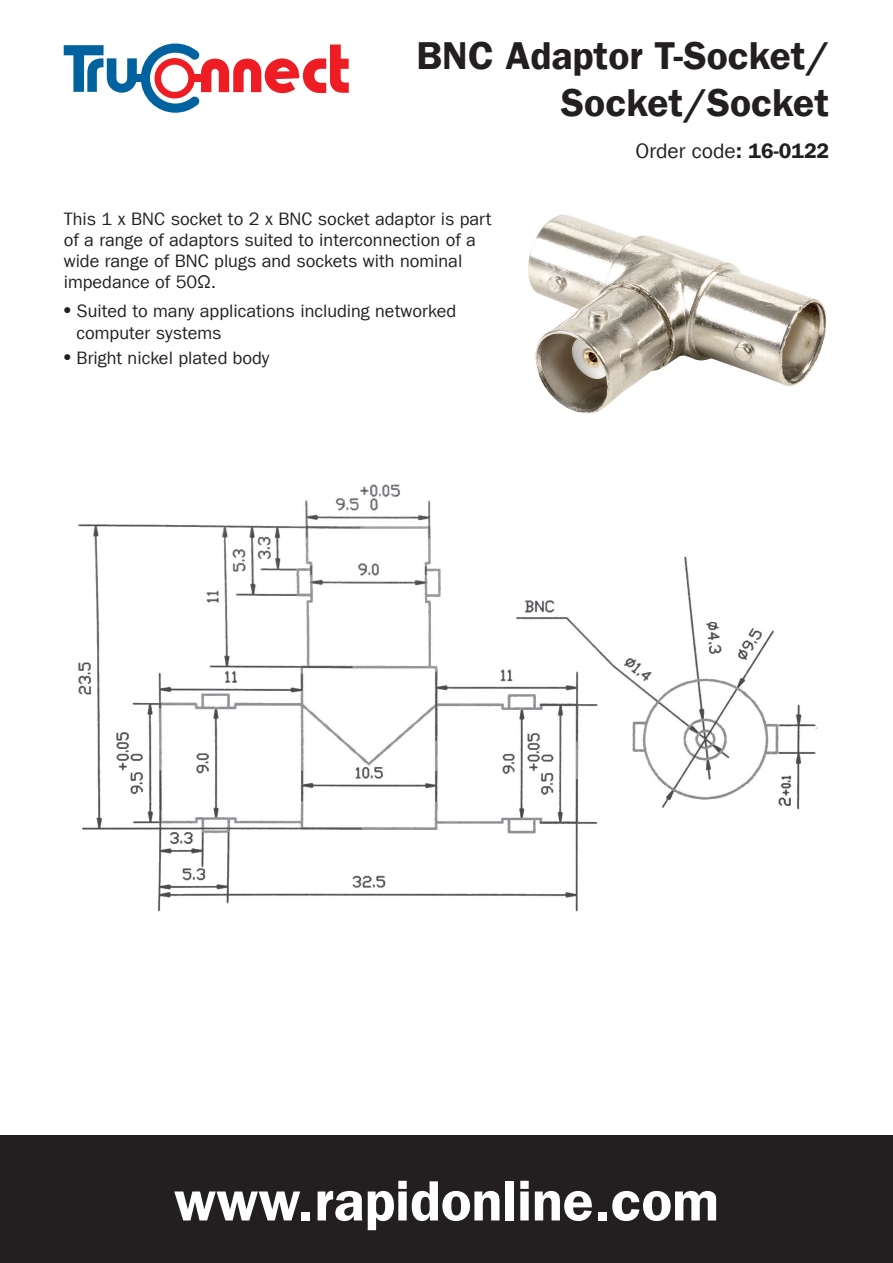
<style>
.page{position:relative;width:893px;height:1263px;background:#fff}
.page>*{position:absolute;margin:0;border:0;box-sizing:border-box;transform-origin:0 0}
.t1{font:57px "Franklin Gothic LT Com Dm";color:#fff}
.t2{font:39px/46.5px "Franklin Gothic LT Com Dm";color:#231f20;text-align:right}
.t3{font:21px "Franklin Gothic LT Com";color:#231f20}
.t4{font:18px/21px "Franklin Gothic LT Com";color:#231f20}
.s1{font-family:"Franklin Gothic LT Com Dm"}
.s2{font-family:"Times";font-size:21px}
</style>
<div class="page">
<div style="left:0;top:1135px;width:893px;height:128px;background:#231f20"></div>
<svg style="left:64px;top:44px;width:285px;height:69px"></svg>
<div style="left:135px;top:75px;width:9px;height:7px;background:#0063a0"></div>
<div style="left:193px;top:75px;width:9px;height:7px;background:#ee1d23"></div>
<div style="left:154px;top:58px;width:41px;height:40px;border:7px solid #ee1d23;border-radius:50%"></div>
<img style="left:528px;top:214px;width:298px;height:200px">
<img style="left:78px;top:484px;width:740px;height:428px">
<div style="left:556px;top:597px;width:49px;height:19px;background:#fff"></div>
<svg style="left:694px;top:548px;width:27px;height:76px"></svg>
<h2 class="t2" style="left:417px;top:33px;width:414px">BNC Adaptor T-Socket/<br>Socket/Socket</h2>
<p class="t3" style="left:636px;top:139px;width:195px">Order code<span class="s1">: 16-0122</span></p>
<p class="t4" style="left:64px;top:208px;width:429px">This 1 x BNC socket to 2 x BNC socket adaptor is part of a range of adaptors suited to interconnection of a wide range of BNC plugs and sockets with nominal impedance of 50Ω.</p>
<p class="t4" style="left:77px;top:301px;width:381px;text-indent:-13px"><span class="s2">•</span> Suited to many applications including networked computer systems</p>
<p class="t4" style="left:64px;top:347px;width:207px"><span class="s2">•</span> Bright nickel plated body</p>
<h1 class="t1" style="left:174px;top:1167px;width:546px">www.rapidonline.com</h1>
</div>
